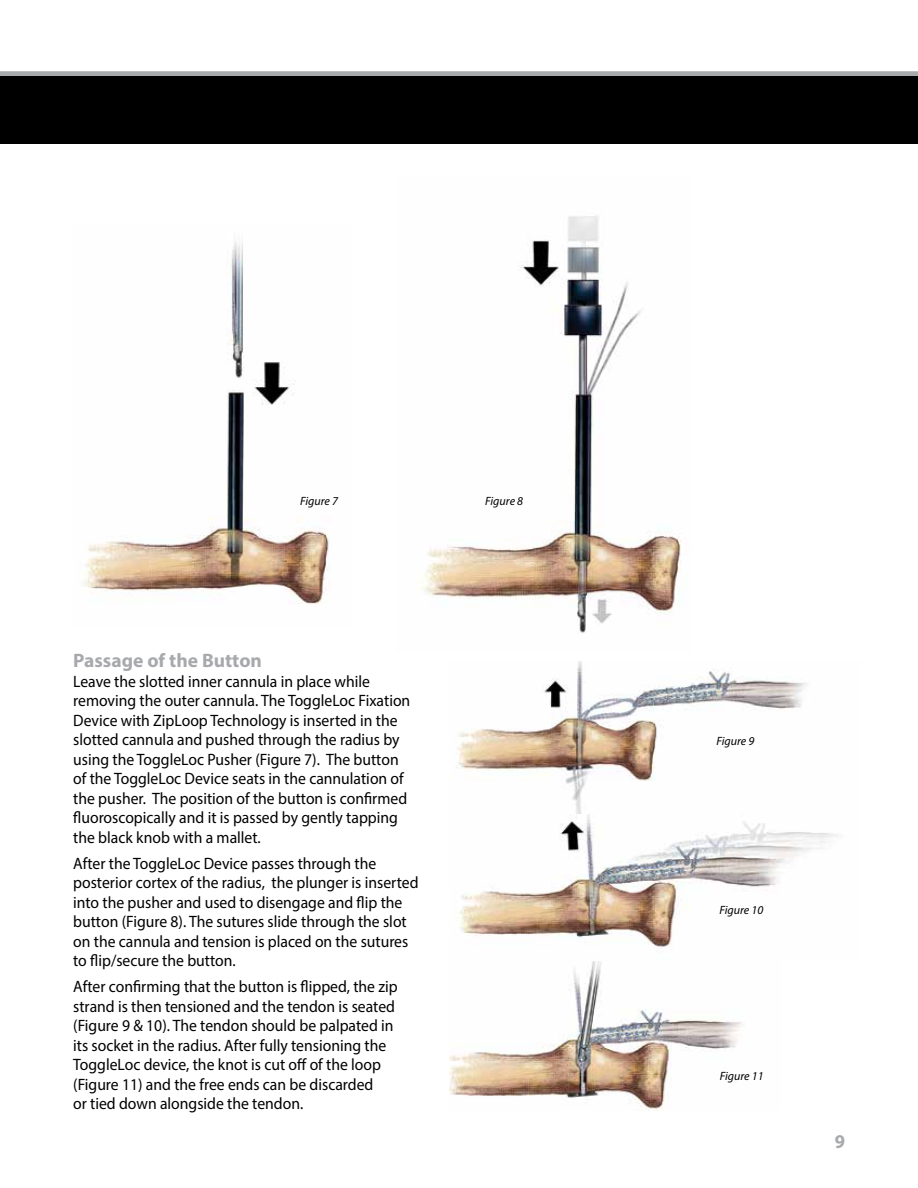
<style>
.page{position:relative;width:918px;height:1188px;background:#fff}
.page>*{position:absolute;margin:0;border:0;box-sizing:border-box;transform-origin:0 0}
.t1{font:700 19.5px "Myriad Pro";color:#a7a9ac}
.t2{font:700 19.5px "Myriad Pro";color:#a7a9ac;scale:.95 1}
.t3{font:16.5px/19.5px "Myriad Pro";color:#000;scale:.95 1}
.t4{font:italic 12px "Myriad Pro";color:#000}
</style>
<div class="page">
<div style="left:0;top:71px;width:918px;height:6px;background:#a7a9ac"></div>
<div style="left:0;top:76px;width:918px;height:68px;background:#000"></div>
<img style="left:421px;top:216px;width:260px;height:417px">
<img style="left:82px;top:241px;width:248px;height:363px">
<img style="left:449px;top:961px;width:292px;height:150px">
<img style="left:459px;top:813px;width:378px;height:134px">
<img style="left:456px;top:661px;width:351px;height:152px">
<p class="t4" style="left:300px;top:494px;width:39px">Figure 7</p>
<p class="t4" style="left:485px;top:494px;width:39px">Figure 8</p>
<p class="t1" style="left:73px;top:648px;width:190px">Passage of the Button</p>
<p class="t3" style="left:73px;top:671px;width:356px">Leave the slotted inner cannula in place while removing the outer cannula. The ToggleLoc Fixation Device with ZipLoop Technology is inserted in the slotted cannula and pushed through the radius by using the ToggleLoc Pusher (Figure 7). The button of the ToggleLoc Device seats in the cannulation of the pusher. The position of the button is confirmed fluoroscopically and it is passed by gently tapping the black knob with a mallet.</p>
<p class="t3" style="left:73px;top:853px;width:365px">After the ToggleLoc Device passes through the posterior cortex of the radius, the plunger is inserted into the pusher and used to disengage and flip the button (Figure 8). The sutures slide through the slot on the cannula and tension is placed on the sutures to flip/secure the button.</p>
<p class="t3" style="left:73px;top:977px;width:343px">After confirming that the button is flipped, the zip strand is then tensioned and the tendon is seated (Figure 9 &amp; 10). The tendon should be palpated in its socket in the radius. After fully tensioning the ToggleLoc device, the knot is cut off of the loop (Figure 11) and the free ends can be discarded<br>or tied down alongside the tendon.</p>
<p class="t4" style="left:716px;top:733px;width:39px">Figure 9</p>
<p class="t4" style="left:720px;top:903px;width:45px">Figure 10</p>
<p class="t4" style="left:720px;top:1068px;width:45px">Figure 11</p>
<p class="t2" style="left:835px;top:1128px;width:12px">9</p>
</div>
